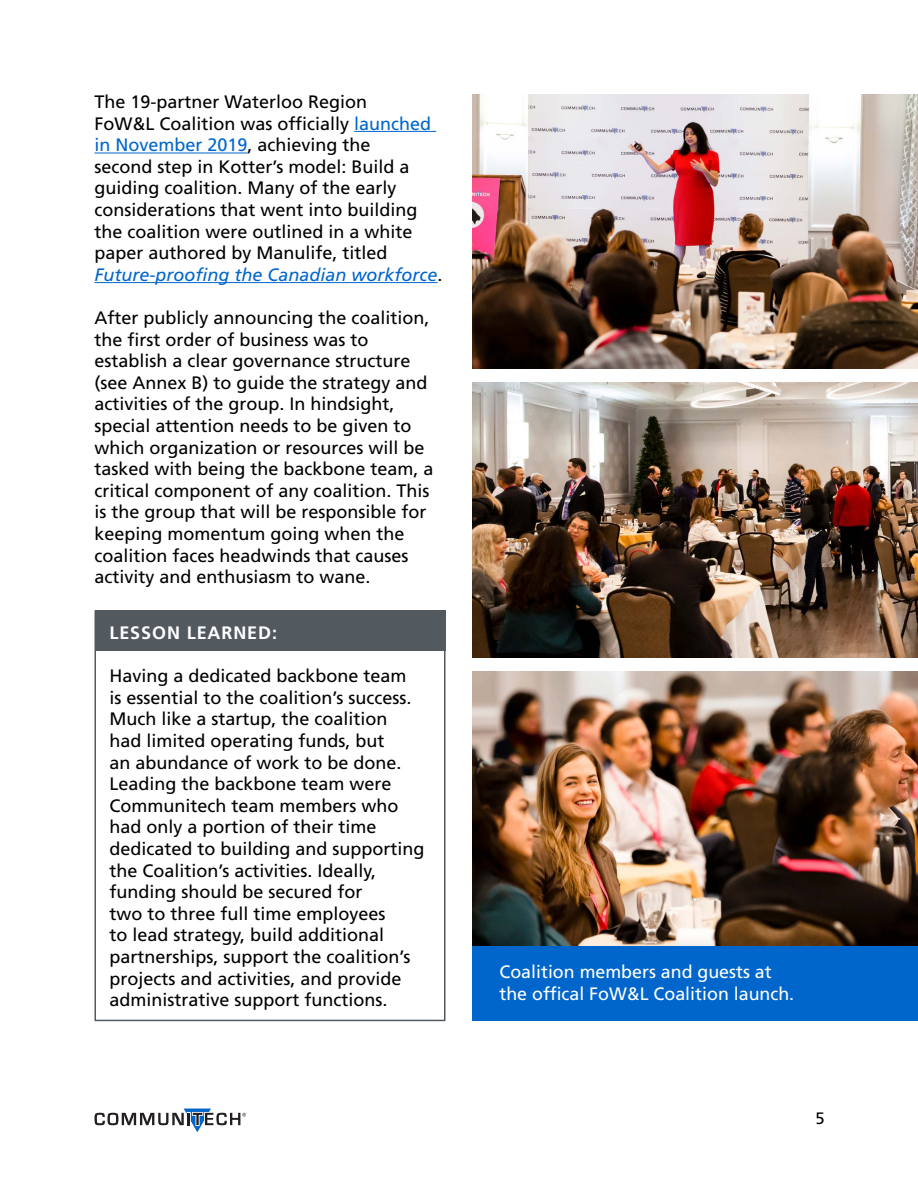
<style>
.page{position:relative;width:918px;height:1188px;background:#fff}
.page>*{position:absolute;margin:0;border:0;box-sizing:border-box;transform-origin:0 0}
.t1{font:18px/21.6px "Frutiger LT Std";color:#000}
.t2{font:18px/21.6px "Frutiger LT Std";color:#fff}
.t3{font:700 18px "Frutiger LT Std";letter-spacing:.05em;color:#fff}
.t4{font:16.5px "Frutiger LT Std";color:#000}
.s1{color:#06c}
.s2{font-style:italic;color:#06c}
</style>
<div class="page">
<svg style="left:95px;top:1109px;width:151px;height:23px"></svg>
<hr style="left:354px;top:131px;width:82px;height:1px;background:#06c">
<hr style="left:94px;top:153px;width:154px;height:1px;background:#06c">
<hr style="left:94px;top:282px;width:344px;height:1px;background:#06c">
<div style="left:95px;top:610px;width:351px;height:41px;background:#535a5f"></div>
<div style="left:94px;top:610px;width:352px;height:411px;border:2px solid #535a5f"></div>
<div style="left:472px;top:945px;width:446px;height:76px;background:#06c"></div>
<img style="left:472px;top:671px;width:446px;height:274px">
<img style="left:472px;top:94px;width:446px;height:275px">
<img style="left:472px;top:383px;width:446px;height:274px">
<p class="t1" style="left:94px;top:91px;width:350px">The 19-partner Waterloo Region<br>FoW&amp;L Coalition was officially <span class="s1">launched in November 2019</span>, achieving the<br>second step in Kotter’s model: Build a guiding coalition. Many of the early considerations that went into building the coalition were outlined in a white paper authored by Manulife, titled <span class="s2">Future-proofing the Canadian workforce</span>.</p>
<p class="t1" style="left:94px;top:307px;width:341px">After publicly announcing the coalition, the first order of business was to establish a clear governance structure (see Annex B) to guide the strategy and activities of the group. In hindsight, special attention needs to be given to which organization or resources will be tasked with being the backbone team, a critical component of any coalition. This is the group that will be responsible for keeping momentum going when the coalition faces headwinds that causes activity and enthusiasm to wane.</p>
<p class="t3" style="left:110px;top:622px;width:169px">LESSON LEARNED:</p>
<p class="t1" style="left:110px;top:665px;width:317px">Having a dedicated backbone team<br>is essential to the coalition’s success.<br>Much like a startup, the coalition<br>had limited operating funds, but<br>an abundance of work to be done.<br>Leading the backbone team were Communitech team members who had only a portion of their time dedicated to building and supporting the Coalition’s activities. Ideally, funding should be secured for<br>two to three full time employees<br>to lead strategy, build additional partnerships, support the coalition’s projects and activities, and provide administrative support functions.</p>
<p class="t2" style="left:500px;top:961px;width:296px">Coalition members and guests at the offical FoW&amp;L Coalition launch.</p>
<p class="t4" style="left:816px;top:1108px;width:11px">5</p>
</div>
